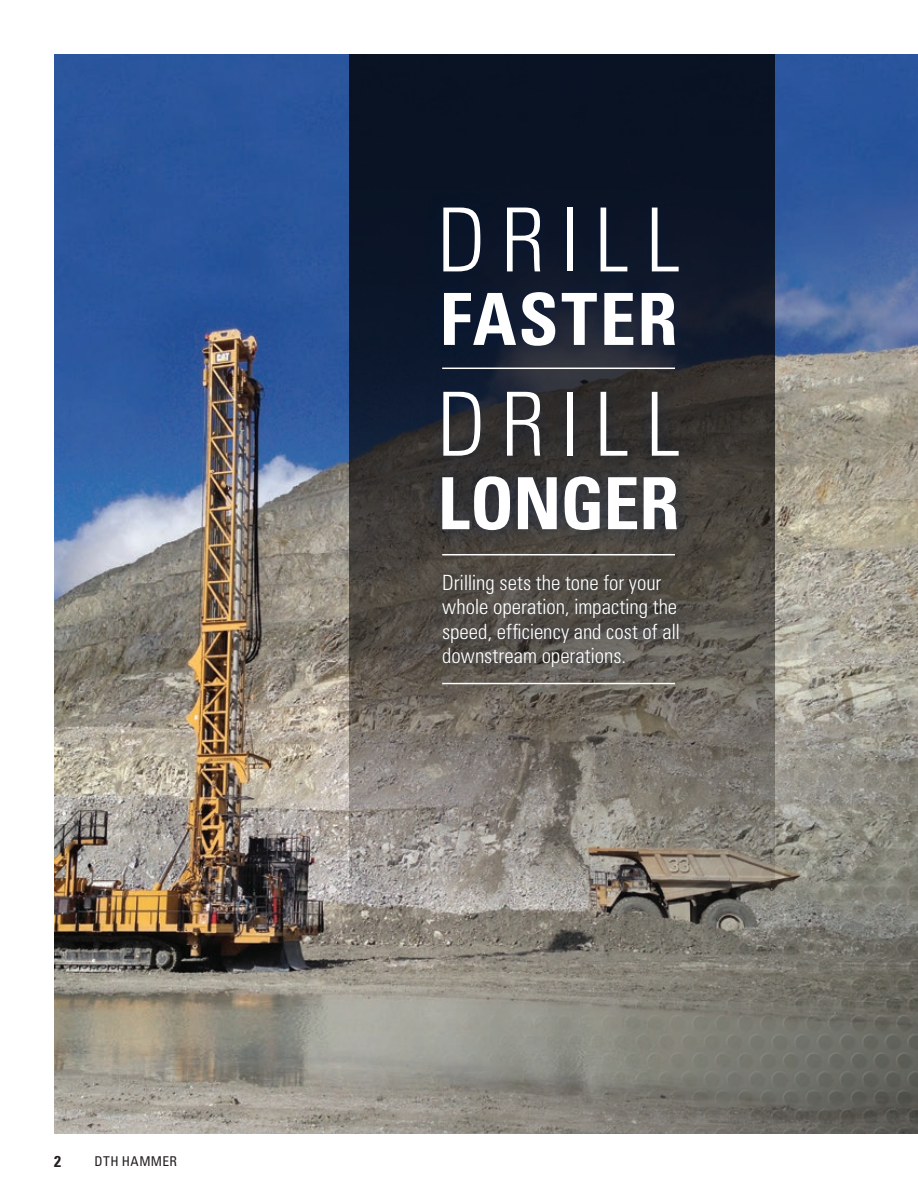
<style>
.page{position:relative;width:918px;height:1188px;background:#fff}
.page>*{position:absolute;margin:0;border:0;box-sizing:border-box;transform-origin:0 0}
.Copy{font:300 condensed 88.5px "Univers LT Std";letter-spacing:.17em;color:#fff}
.Copy-2{font:700 condensed 72px "Univers LT Std";letter-spacing:.01em;color:#fff}
.Copy-3{font:300 condensed 21px/24.2px "Univers LT Std";letter-spacing:-.005em;color:#fff}
.t1{font:700 condensed 15.75px "Univers LT Std";color:#231f20}
.t2{font:condensed 13.5px "Univers LT Std";letter-spacing:.035em;color:#231f20}
</style>
<div class="page">
<img style="left:54px;top:54px;width:864px;height:1080px">
<svg style="left:349px;top:54px;width:425px;height:962px;background:#545454"></svg>
<div style="left:424px;top:189px;width:272px;height:359px;background:#031b49;opacity:.5"></div>
<div style="left:431px;top:562px;width:260px;height:115px;background:#031b49;opacity:.38"></div>
<hr style="left:442px;top:368px;width:233px;height:1px;background:#fff">
<hr style="left:442px;top:554px;width:233px;height:1px;background:#fff">
<hr style="left:442px;top:683px;width:233px;height:1px;background:#fff">
<p class="t1" style="left:54px;top:1151px;width:8px">2</p>
<p class="t2" style="left:94px;top:1153px;width:84px">DTH HAMMER</p>
<p class="Copy" style="left:437px;top:187px;width:245px">DRILL</p>
<p class="Copy-2" style="left:440px;top:275px;width:239px">FASTER</p>
<p class="Copy" style="left:437px;top:371px;width:245px">DRILL</p>
<p class="Copy-2" style="left:438px;top:459px;width:243px">LONGER</p>
<p class="Copy-3" style="left:442px;top:571px;width:239px">Drilling sets the tone for your whole operation, impacting the speed, efficiency and cost of all downstream operations.</p>
</div>
